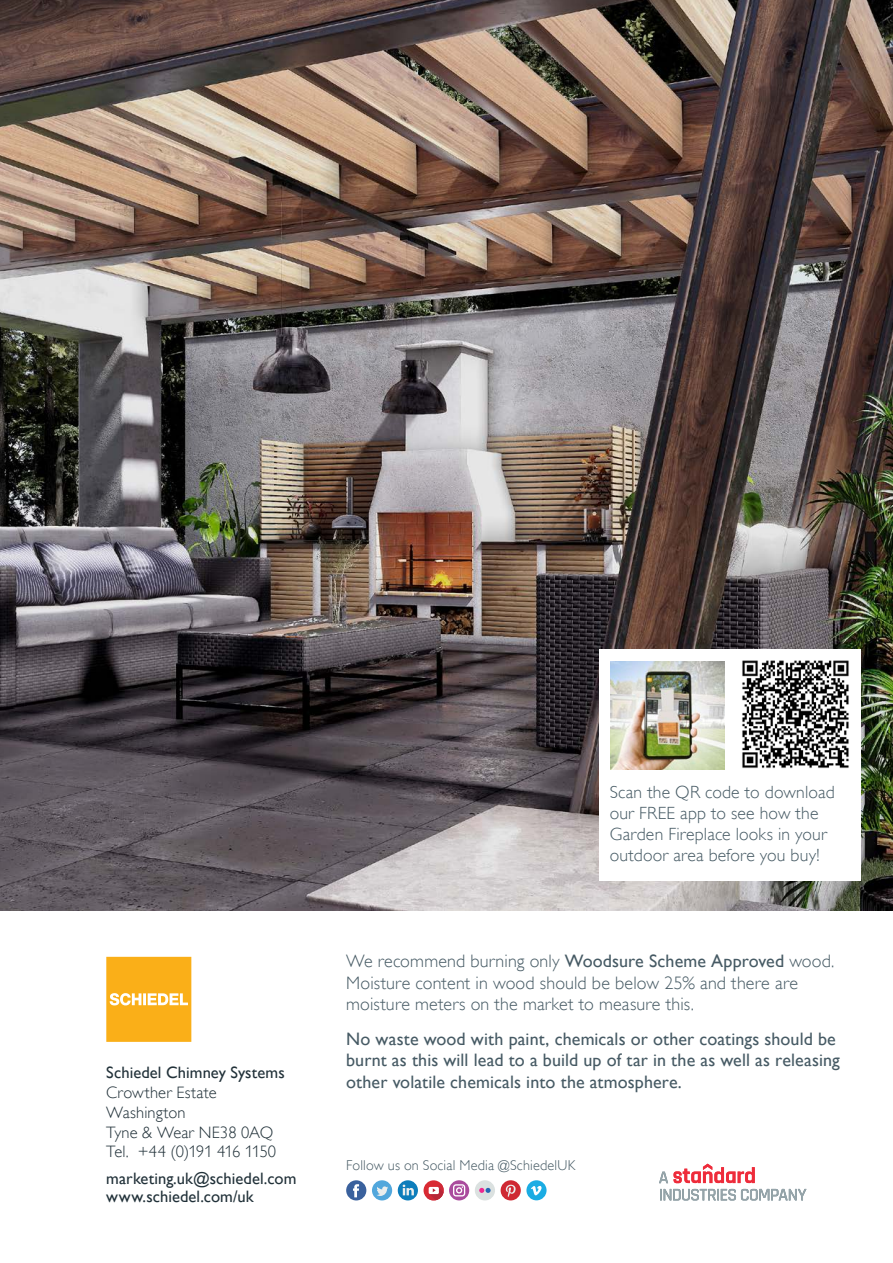
<style>
.page{position:relative;width:893px;height:1263px;background:#fff}
.page>*{position:absolute;margin:0;border:0;box-sizing:border-box;transform-origin:0 0}
.t1{font:18px/21.6px "Gill Alt One";letter-spacing:.005em;color:#465a64}
.t2{font:300 18px/21.6px "Gill Alt One";letter-spacing:.01em;color:#465a64}
.t3{font:300 17.7px/21.1px "Gill Alt One";letter-spacing:.01em;color:#465a64}
.Einf__Abs{font:16.5px "Gill Alt One";letter-spacing:.005em;color:#213139}
.Einf__Abs-2{font:300 16.5px "Gill Alt One";letter-spacing:.005em;color:#213139}
.Einf__Abs-3{font:300 16.5px "Gill Alt One";letter-spacing:-.04em;color:#213139}
.t4{font:300 14.25px "Gill Alt One";letter-spacing:.015em;color:#465a64}
.s1{font-weight:400}
</style>
<div class="page">
<img style="left:0;top:0;width:893px;height:910px">
<svg style="left:106px;top:957px;width:85px;height:85px;background:#fab52a"></svg>
<svg style="left:660px;top:1189px;width:146px;height:11px"></svg>
<svg style="left:659px;top:1164px;width:96px;height:19px"></svg>
<svg style="left:398px;top:1180px;width:20px;height:20px"></svg>
<svg style="left:403px;top:1184px;width:11px;height:11px"></svg>
<svg style="left:424px;top:1180px;width:20px;height:20px"></svg>
<svg style="left:426px;top:1183px;width:18px;height:18px"></svg>
<div style="left:372px;top:1180px;width:20px;height:20px;background:#52a7dc;border-radius:50%"></div>
<svg style="left:377px;top:1186px;width:11px;height:10px"></svg>
<div style="left:346px;top:1180px;width:20px;height:20px;background:#3a619d;border-radius:50%"></div>
<svg style="left:353px;top:1184px;width:6px;height:13px"></svg>
<svg style="left:449px;top:1180px;width:20px;height:20px"></svg>
<svg style="left:453px;top:1184px;width:12px;height:12px"></svg>
<div style="left:475px;top:1180px;width:20px;height:20px;background:#dbe1e0;border-radius:50%"></div>
<svg style="left:479px;top:1188px;width:12px;height:5px"></svg>
<div style="left:501px;top:1180px;width:20px;height:20px;background:#cf2933;border-radius:50%"></div>
<svg style="left:506px;top:1184px;width:10px;height:13px"></svg>
<div style="left:526px;top:1180px;width:21px;height:20px;background:#1bace3;border-radius:50%"></div>
<svg style="left:531px;top:1186px;width:10px;height:9px"></svg>
<div style="left:599px;top:649px;width:261px;height:232px;background:#fff"></div>
<img style="left:742px;top:660px;width:107px;height:109px">
<img style="left:611px;top:661px;width:113px;height:108px">
<p class="Einf__Abs" style="left:106px;top:1063px;width:180px">Schiedel Chimney Systems</p>
<p class="Einf__Abs-2" style="left:106px;top:1083px;width:112px">Crowther Estate</p>
<p class="Einf__Abs-2" style="left:106px;top:1102px;width:81px">Washington</p>
<p class="Einf__Abs-2" style="left:106px;top:1122px;width:169px">Tyne &amp; Wear NE38 0AQ</p>
<p class="Einf__Abs-3" style="left:106px;top:1142px;width:171px">Tel. +44 (0)191 416 1150</p>
<p class="Einf__Abs" style="left:106px;top:1169px;width:192px">marketing.uk@schiedel.com</p>
<p class="Einf__Abs" style="left:106px;top:1186px;width:149px">www.schiedel.com/uk</p>
<p class="t3" style="left:610px;top:781px;width:226px">Scan the QR code to download our FREE app to see how the<br>Garden Fireplace looks in your outdoor area before you buy!</p>
<p class="t2" style="left:346px;top:950px;width:490px">We recommend burning only <span class="s1">Woodsure Scheme Approved</span> wood.<br>Moisture content in wood should be below 25% and there are moisture meters on the market to measure this.</p>
<p class="t1" style="left:346px;top:1028px;width:495px">No waste wood with paint, chemicals or other coatings should be burnt as this will lead to a build up of tar in the as well as releasing other volatile chemicals into the atmosphere.</p>
<p class="t4" style="left:346px;top:1156px;width:231px">Follow us on Social Media @SchiedelUK</p>
</div>
